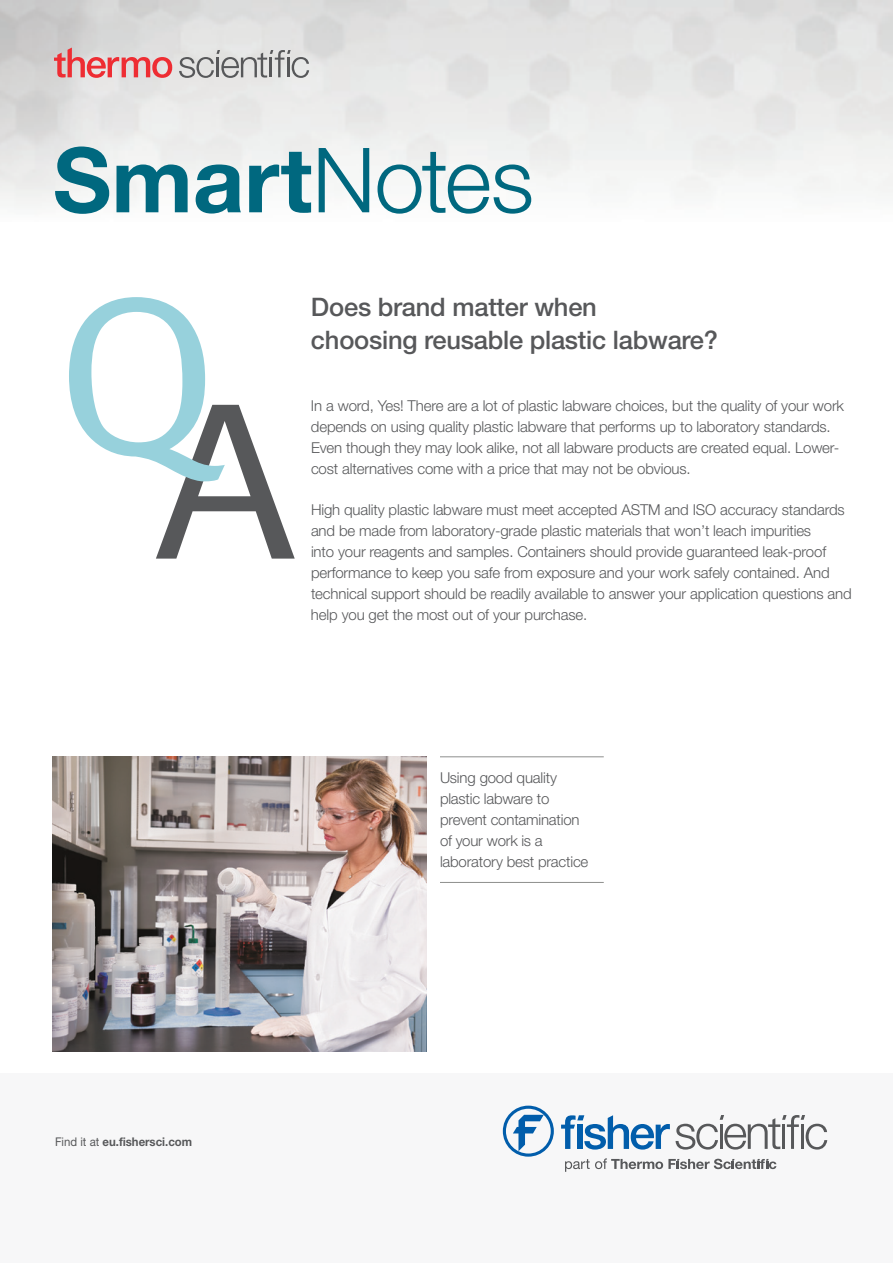
<style>
.page{position:relative;width:893px;height:1263px;background:#fff}
.page>*{position:absolute;margin:0;border:0;box-sizing:border-box;transform-origin:0 0}
.t1{font:700 90px "Helvetica Neue LTW1 G";color:#00687f}
.t2{font:500 25.5px/33px "Helvetica Neue LTW1 G";letter-spacing:-.01em;color:#57585a}
.t3{font:300 15px/21px "Helvetica Neue LTW1 G";letter-spacing:-.01em;color:#57585a}
.TAB_texte{font:700 12px "Helvetica Neue LTW1 G";color:#57585a;scale:.95 1}
.s1{font-weight:300}
.s2{font-weight:400}
</style>
<div class="page">
<svg style="left:69px;top:297px;width:226px;height:262px"></svg>
<img style="left:53px;top:756px;width:374px;height:295px">
<hr style="left:440px;top:756px;width:164px;height:1px;background:#8e8f8d">
<hr style="left:440px;top:882px;width:164px;height:1px;background:#8e8f8d">
<div style="left:0;top:1074px;width:893px;height:189px;background:#f7f7f8"></div>
<svg style="left:503px;top:1105px;width:51px;height:52px"></svg>
<svg style="left:565px;top:1158px;width:211px;height:14px"></svg>
<svg style="left:561px;top:1115px;width:266px;height:34px"></svg>
<svg style="left:179px;top:50px;width:130px;height:28px;background:#bebebe"></svg>
<svg style="left:54px;top:48px;width:118px;height:30px;background:#e29fa1"></svg>
<p class="t1" style="left:53px;top:125px;width:483px">Smart<span class="s1">Notes</span></p>
<p class="t2" style="left:311px;top:290px;width:408px">Does brand matter when<br>choosing reusable plastic labware?</p>
<p class="t3" style="left:311px;top:395px;width:535px">In a word, Yes! There are a lot of plastic labware choices, but the quality of your work depends on using quality plastic labware that performs up to laboratory standards.<br>Even though they may look alike, not all labware products are created equal. Lower&shy;cost alternatives come with a price that may not be obvious.</p>
<p class="t3" style="left:311px;top:499px;width:542px">High quality plastic labware must meet accepted ASTM and ISO accuracy standards and be made from laboratory-grade plastic materials that won’t leach impurities<br>into your reagents and samples. Containers should provide guaranteed leak-proof performance to keep you safe from exposure and your work safely contained. And technical support should be readily available to answer your application questions and help you get the most out of your purchase.</p>
<p class="TAB_texte" style="left:55px;top:1134px;width:146px"><span class="s2">Find it at</span> eu.fishersci.com</p>
<p class="t3" style="left:440px;top:767px;width:150px">Using good quality plastic labware to prevent contamination of your work is a laboratory best practice</p>
</div>
